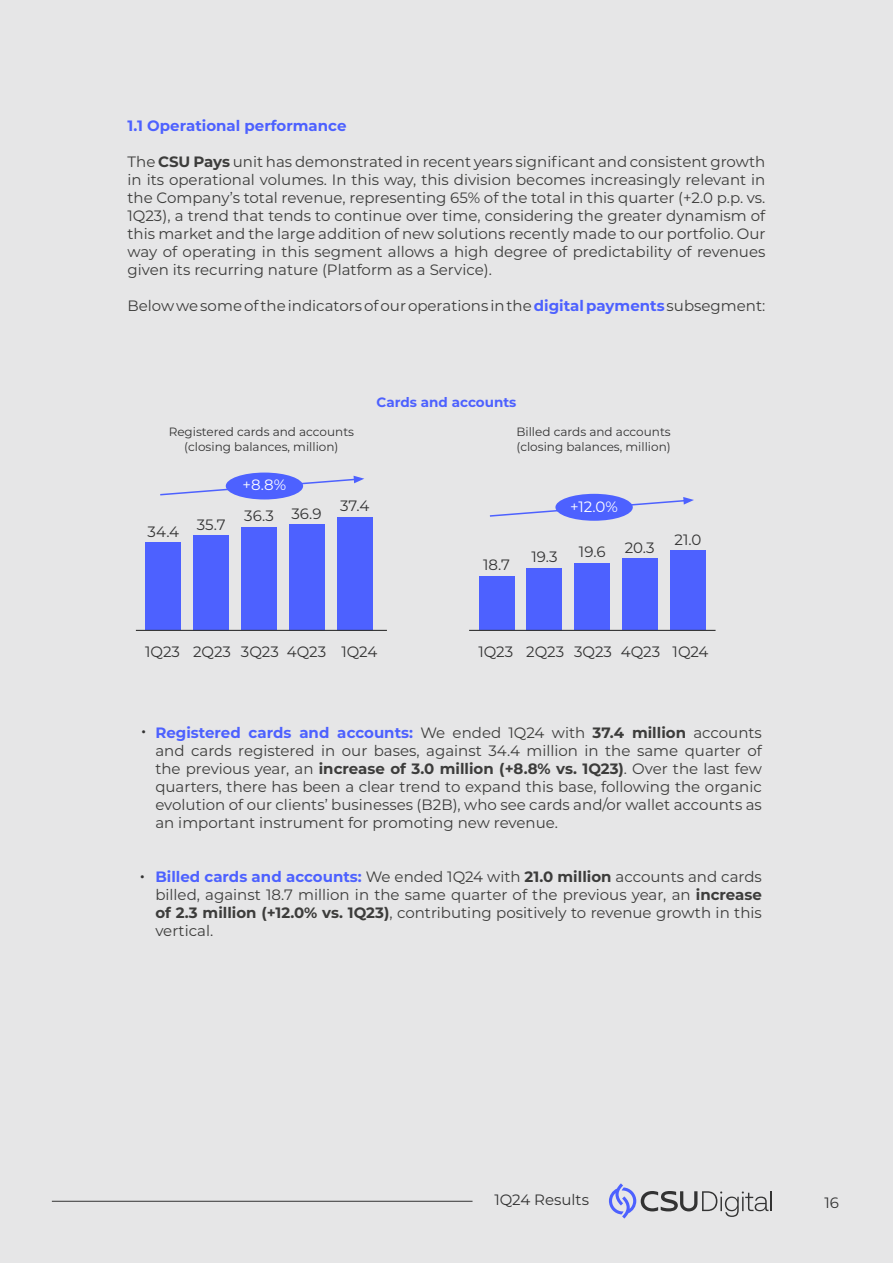
<style>
.page{position:relative;width:893px;height:1263px;background:#e6e6e7}
.page>*{position:absolute;margin:0;border:0;box-sizing:border-box;transform-origin:0 0}
.t1{font:15px/18px "Montserrat";color:#3c3c3b;text-align:justify}
.t2{font:15px "Montserrat";color:#333}
.t3{font:700 15px "Montserrat";color:#4d61ff}
.t4{font:15px "Montserrat";color:#fff}
.t5{font:700 13.5px "Montserrat";color:#4d61ff}
.t6{font:12px/14.4px "Montserrat";color:#333;text-align:center}
.t7{font:700 12px "Montserrat";color:#333}
.s1{font-weight:700}
.s2{font-weight:700;color:#4d61ff}
</style>
<div class="page">
<hr style="left:52px;top:1201px;width:420px;height:1px;background:#333">
<svg style="left:609px;top:1183px;width:159px;height:35px"></svg>
<hr style="left:770px;top:1191px;width:2px;height:20px;background:#333">
<div style="left:146px;top:542px;width:35px;height:88px;background:#4d61ff"></div>
<div style="left:193px;top:535px;width:36px;height:95px;background:#4d61ff"></div>
<div style="left:241px;top:527px;width:36px;height:103px;background:#4d61ff"></div>
<div style="left:289px;top:524px;width:35px;height:106px;background:#4d61ff"></div>
<div style="left:337px;top:517px;width:35px;height:113px;background:#4d61ff"></div>
<hr style="left:136px;top:630px;width:251px;height:1px;background:#333">
<svg style="left:160px;top:476px;width:204px;height:20px"></svg>
<div style="left:226px;top:473px;width:77px;height:26px;background:#4d61ff;border-radius:50%"></div>
<svg style="left:489px;top:497px;width:205px;height:21px"></svg>
<div style="left:555px;top:494px;width:78px;height:27px;background:#4d61ff;border-radius:50%"></div>
<div style="left:479px;top:576px;width:35px;height:54px;background:#4d61ff"></div>
<div style="left:527px;top:568px;width:35px;height:62px;background:#4d61ff"></div>
<div style="left:574px;top:563px;width:36px;height:67px;background:#4d61ff"></div>
<div style="left:622px;top:558px;width:36px;height:72px;background:#4d61ff"></div>
<div style="left:670px;top:551px;width:35px;height:79px;background:#4d61ff"></div>
<hr style="left:469px;top:630px;width:246px;height:1px;background:#333">
<p class="t3" style="left:128px;top:114px;width:220px">1.1 Operational performance</p>
<p class="t1" style="left:128px;top:152px;width:639px">The <span class="s1">CSU Pays</span> unit has demonstrated in recent years significant and consistent growth in its operational volumes. In this way, this division becomes increasingly relevant in the Company’s total revenue, representing 65% of the total in this quarter (+2.0 p.p. vs.<br>1Q23), a trend that tends to continue over time, considering the greater dynamism of this market and the large addition of new solutions recently made to our portfolio. Our way of operating in this segment allows a high degree of predictability of revenues given its recurring nature (Platform as a Service).</p>
<p class="t1" style="left:128px;top:296px;width:639px">Below we some of the indicators of our operations in the <span class="s2">digital payments</span> subsegment:</p>
<p class="t6" style="left:169px;top:425px;width:187px">Registered cards and accounts (closing balances, million)</p>
<p class="t4" style="left:243px;top:475px;width:45px">+8.8%</p>
<p class="t5" style="left:377px;top:393px;width:141px">Cards and accounts</p>
<p class="t6" style="left:516px;top:425px;width:156px;text-align:left">Billed cards and accounts (closing balances, million)</p>
<p class="t2" style="left:148px;top:521px;width:33px">34.4</p>
<p class="t2" style="left:197px;top:514px;width:30px">35.7</p>
<p class="t2" style="left:244px;top:505px;width:79px">36.3 36.9</p>
<p class="t2" style="left:340px;top:495px;width:31px">37.4</p>
<p class="t2" style="left:145px;top:641px;width:234px">1Q23 2Q23 3Q23 4Q23 1Q24</p>
<p class="t2" style="left:483px;top:555px;width:28px">18.7</p>
<p class="t2" style="left:531px;top:546px;width:28px">19.3</p>
<p class="t4" style="left:570px;top:496px;width:49px">+12.0%</p>
<p class="t2" style="left:579px;top:541px;width:28px">19.6</p>
<p class="t2" style="left:625px;top:537px;width:32px">20.3</p>
<p class="t2" style="left:674px;top:529px;width:28px">21.0</p>
<p class="t2" style="left:478px;top:641px;width:232px">1Q23 2Q23 3Q23 4Q23 1Q24</p>
<p class="t7" style="left:141px;top:723px;width:6px">•</p>
<p class="t7" style="left:140px;top:868px;width:6px">•</p>
<p class="t1" style="left:155px;top:723px;width:608px"><span class="s2">Registered cards and accounts:</span> We ended 1Q24 with <span class="s1">37.4 million</span> accounts and cards registered in our bases, against 34.4 million in the same quarter of the previous year, an <span class="s1">increase of 3.0 million (+8.8% vs. 1Q23)</span>. Over the last few quarters, there has been a clear trend to expand this base, following the organic evolution of our clients’ businesses (B2B), who see cards and/or wallet accounts as an important instrument for promoting new revenue.</p>
<p class="t1" style="left:155px;top:867px;width:608px"><span class="s2">Billed cards and accounts:</span> We ended 1Q24 with <span class="s1">21.0 million</span> accounts and cards billed, against 18.7 million in the same quarter of the previous year, an <span class="s1">increase of 2.3 million (+12.0% vs. 1Q23)</span>, contributing positively to revenue growth in this vertical.</p>
<p class="t2" style="left:494px;top:1189px;width:96px">1Q24 Results</p>
<p class="t2" style="left:824px;top:1193px;width:16px">16</p>
</div>
